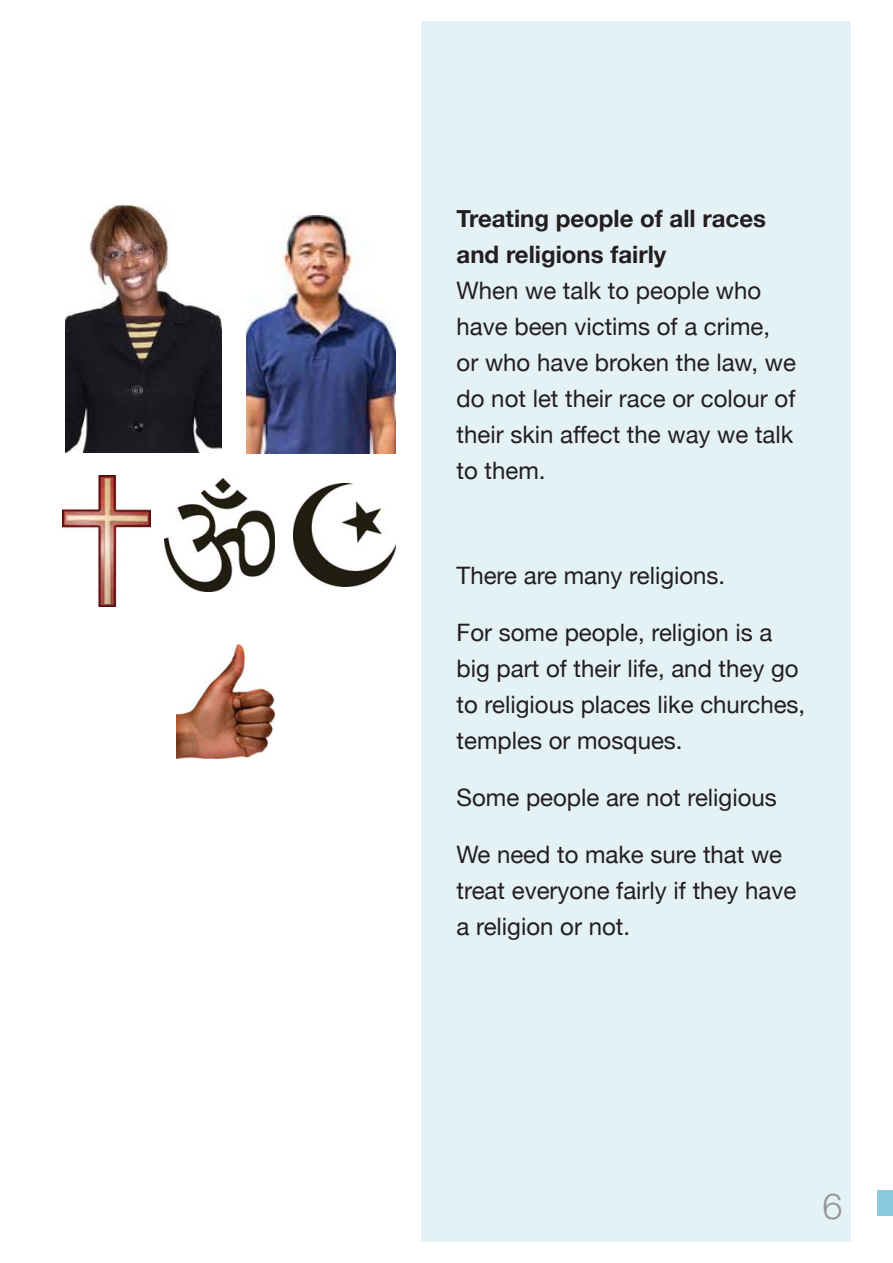
<style>
.page{position:relative;width:893px;height:1263px;background:#fff}
.page>*{position:absolute;margin:0;border:0;box-sizing:border-box;transform-origin:0 0}
.t1{font:300 36px "Helvetica Neue LT";color:#939598}
.t2{font:24px/36px "Helvetica Neue";color:#231f20}
.t3{font:700 24px/36px "Helvetica Neue";color:#231f20}
</style>
<div class="page">
<div style="left:421px;top:21px;width:429px;height:1221px;background:#e4f1f5"></div>
<img style="left:65px;top:204px;width:156px;height:248px">
<img style="left:246px;top:216px;width:149px;height:238px">
<img style="left:63px;top:475px;width:87px;height:132px">
<img style="left:165px;top:479px;width:110px;height:113px">
<img style="left:293px;top:484px;width:103px;height:102px">
<img style="left:176px;top:644px;width:98px;height:114px">
<div style="left:877px;top:1191px;width:15px;height:25px;background:#88cbdf"></div>
<p class="t3" style="left:456px;top:200px;width:311px">Treating people of all races and religions fairly</p>
<p class="t2" style="left:456px;top:273px;width:341px">When we talk to people who have been victims of a crime, or who have broken the law, we do not let their race or colour of their skin affect the way we talk to them.</p>
<p class="t2" style="left:456px;top:557px;width:270px">There are many religions.</p>
<p class="t2" style="left:456px;top:614px;width:350px">For some people, religion is a big part of their life, and they go to religious places like churches, temples or mosques.</p>
<p class="t2" style="left:456px;top:779px;width:322px">Some people are not religious</p>
<p class="t2" style="left:456px;top:836px;width:341px">We need to make sure that we treat everyone fairly if they have a religion or not.</p>
<h1 class="t1" style="left:822px;top:1193px;width:22px">6</h1>
</div>
